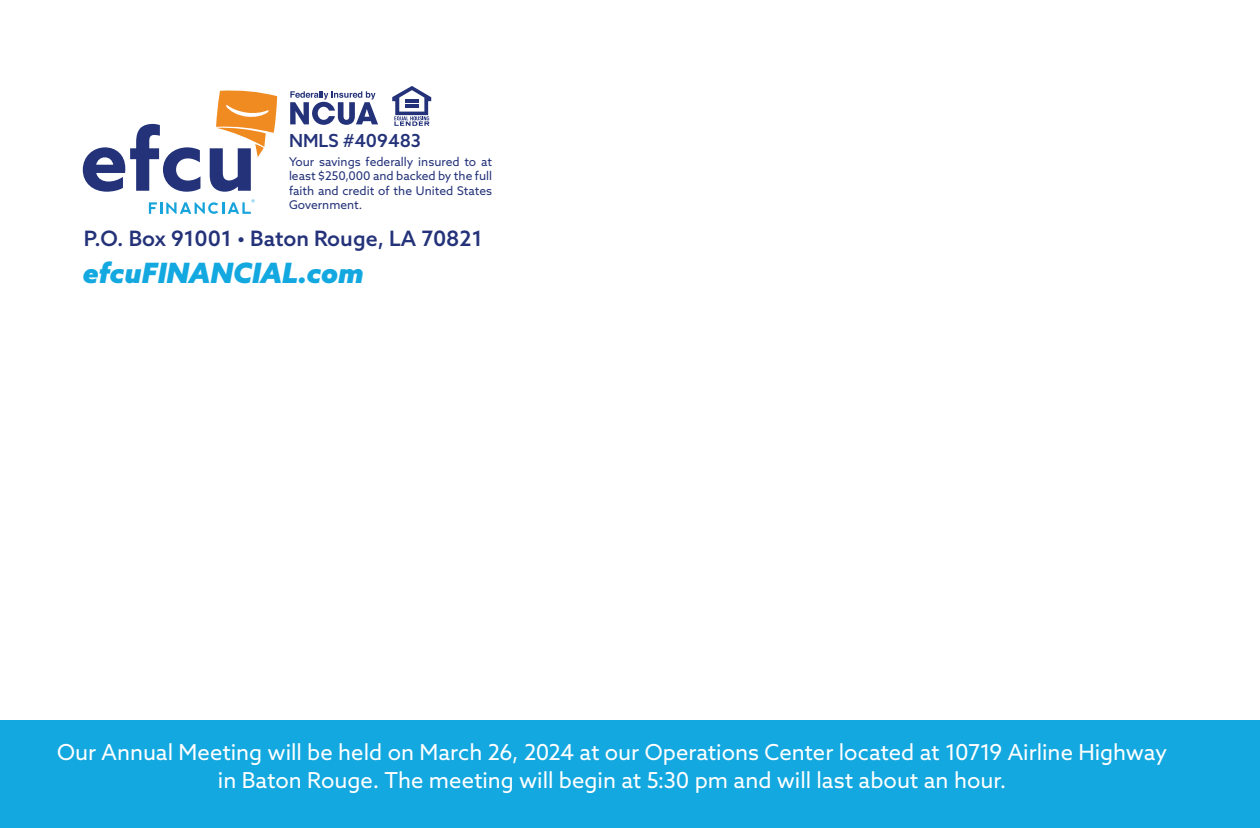
<style>
.page{position:relative;width:1260px;height:828px;background:#fff}
.page>*{position:absolute;margin:0;border:0;box-sizing:border-box;transform-origin:0 0}
.t1{font:italic 900 28px "Azo Sans";color:#13a8e0}
.t2{font:22px "Azo Sans";color:#fff}
.t3{font:500 21.2px "Azo Sans";color:#243279}
.t4{font:500 18px "Azo Sans";color:#243279}
.t5{font:12px/14.4px "Azo Sans";color:#243279;text-align:justify}
</style>
<div class="page">
<div style="left:0;top:721px;width:1260px;height:107px;background:#13a8e0"></div>
<svg style="left:290px;top:91px;width:88px;height:34px"></svg>
<svg style="left:392px;top:86px;width:39px;height:40px"></svg>
<svg style="left:83px;top:124px;width:117px;height:68px"></svg>
<svg style="left:149px;top:199px;width:106px;height:15px"></svg>
<svg style="left:210px;top:91px;width:67px;height:101px"></svg>
<p class="t4" style="left:289px;top:129px;width:134px">NMLS #409483</p>
<p class="t5" style="left:289px;top:154px;width:205px">Your savings federally insured to at least $250,000 and backed by the full faith and credit of the United States Government.</p>
<p class="t3" style="left:84px;top:225px;width:400px">P.O. Box 91001 • Baton Rouge, LA 70821</p>
<h3 class="t1" style="left:83px;top:254px;width:283px">efcuFINANCIAL.com</h3>
<p class="t2" style="left:57px;top:738px;width:1112px">Our Annual Meeting will be held on March 26, 2024 at our Operations Center located at 10719 Airline Highway</p>
<p class="t2" style="left:218px;top:766px;width:790px">in Baton Rouge. The meeting will begin at 5:30 pm and will last about an hour.</p>
</div>
